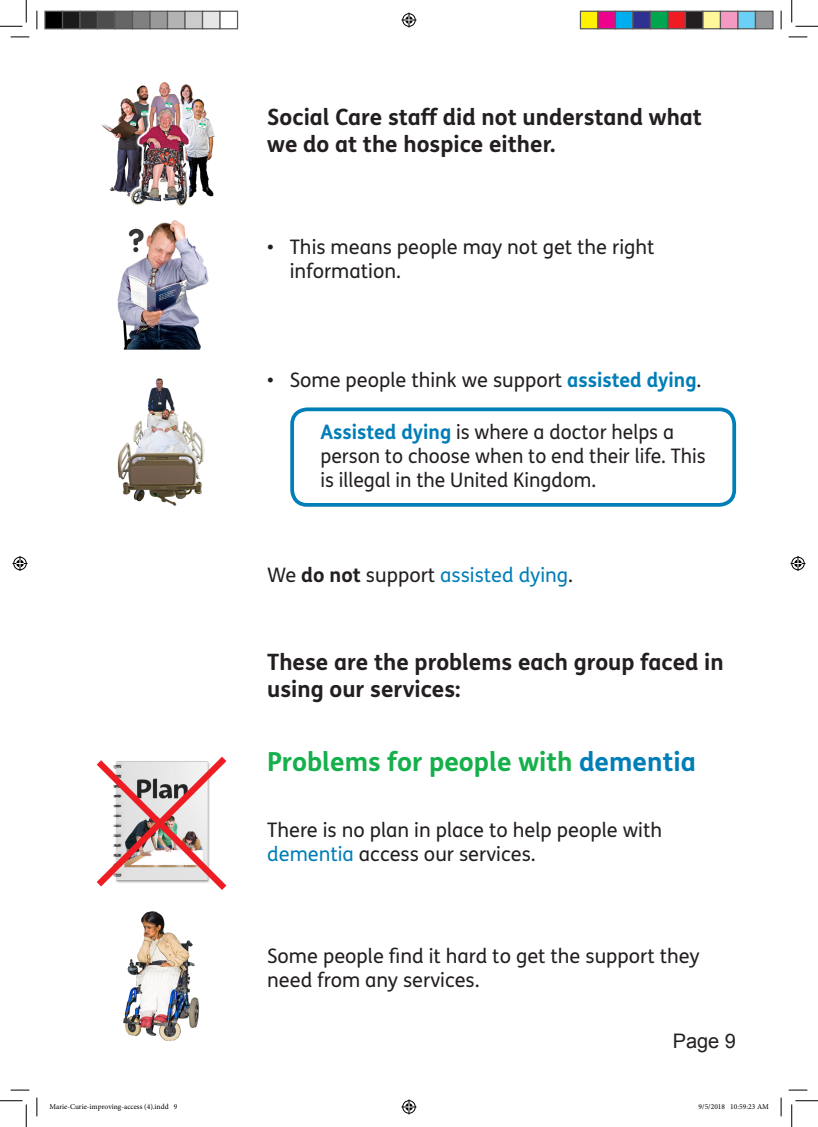
<style>
.page{position:relative;width:818px;height:1127px;background:#fff}
.page>*{position:absolute;margin:0;border:0;box-sizing:border-box;transform-origin:0 0}
.t1{font:700 26.25px "FS Me Pro";color:#15b04b}
.Bodytext{font:700 22.5px/27px "FS Me Pro";color:#231f20}
.Box_text_for_bullet{font:20px/24px "FS Me Pro";color:#231f20}
.Bodytext-2{font:20px/24px "FS Me Pro";color:#231f20}
.Bodytext-3{font:20px "FS Me Pro";color:#007eb7}
.t2{font:20px "Arial";color:#231f20}
.t3{font:7.5px "Minion Pro";color:#000}
.s1{font-weight:700;color:#007eb7}
.s2{color:#231f20}
.s3{font-weight:700;color:#231f20}
.s4{color:#007eb7}
</style>
<div class="page">
<img style="left:101px;top:82px;width:114px;height:124px">
<img style="left:117px;top:378px;width:88px;height:128px">
<img style="left:123px;top:911px;width:77px;height:130px">
<div style="left:290px;top:407px;width:446px;height:99px;border:4px solid #007eb7;border-radius:15px"></div>
<img style="left:117px;top:220px;width:92px;height:130px">
<svg style="left:96px;top:756px;width:131px;height:134px"></svg>
<svg style="left:11px;top:36px;width:18px;height:2px"></svg>
<svg style="left:788px;top:36px;width:19px;height:2px"></svg>
<svg style="left:11px;top:1089px;width:18px;height:1px"></svg>
<svg style="left:788px;top:1089px;width:19px;height:1px"></svg>
<svg style="left:36px;top:11px;width:2px;height:18px"></svg>
<svg style="left:36px;top:1097px;width:2px;height:18px"></svg>
<svg style="left:780px;top:11px;width:2px;height:18px"></svg>
<svg style="left:780px;top:1097px;width:2px;height:18px"></svg>
<svg style="left:0;top:0;width:27px;height:27px"></svg>
<svg style="left:0;top:1100px;width:27px;height:26px"></svg>
<svg style="left:791px;top:0;width:27px;height:27px"></svg>
<svg style="left:791px;top:1100px;width:27px;height:26px"></svg>
<svg style="left:401px;top:13px;width:15px;height:15px"></svg>
<svg style="left:401px;top:1099px;width:15px;height:15px"></svg>
<svg style="left:13px;top:556px;width:15px;height:15px"></svg>
<svg style="left:790px;top:556px;width:15px;height:15px"></svg>
<div style="left:45px;top:11px;width:18px;height:18px;background:#000"></div>
<div style="left:44px;top:11px;width:19px;height:18px;border:1px solid #595959"></div>
<div style="left:63px;top:11px;width:17px;height:18px;background:#1a1a1a"></div>
<div style="left:62px;top:11px;width:19px;height:18px;border:1px solid #595959"></div>
<div style="left:80px;top:11px;width:18px;height:18px;background:#333"></div>
<div style="left:79px;top:11px;width:19px;height:18px;border:1px solid #595959"></div>
<div style="left:98px;top:11px;width:17px;height:18px;background:#4d4d4d"></div>
<div style="left:97px;top:11px;width:19px;height:18px;border:1px solid #595959"></div>
<div style="left:115px;top:11px;width:18px;height:18px;background:#666"></div>
<div style="left:114px;top:11px;width:19px;height:18px;border:1px solid #595959"></div>
<div style="left:133px;top:11px;width:17px;height:18px;background:#808080"></div>
<div style="left:132px;top:11px;width:19px;height:18px;border:1px solid #595959"></div>
<div style="left:150px;top:11px;width:18px;height:18px;background:#999"></div>
<div style="left:149px;top:11px;width:19px;height:18px;border:1px solid #595959"></div>
<div style="left:168px;top:11px;width:17px;height:18px;background:#b3b3b3"></div>
<div style="left:167px;top:11px;width:19px;height:18px;border:1px solid #595959"></div>
<div style="left:185px;top:11px;width:18px;height:18px;background:#ccc"></div>
<div style="left:184px;top:11px;width:19px;height:18px;border:1px solid #595959"></div>
<div style="left:203px;top:11px;width:17px;height:18px;background:#e6e6e6"></div>
<div style="left:202px;top:11px;width:19px;height:18px;border:1px solid #595959"></div>
<div style="left:219px;top:11px;width:19px;height:18px;border:1px solid #595959"></div>
<div style="left:580px;top:11px;width:18px;height:18px;background:#fff101"></div>
<div style="left:580px;top:11px;width:18px;height:18px;border:1px solid #595959"></div>
<div style="left:598px;top:11px;width:17px;height:18px;background:#ed028c"></div>
<div style="left:597px;top:11px;width:19px;height:18px;border:1px solid #595959"></div>
<div style="left:615px;top:11px;width:18px;height:18px;background:#00aeef"></div>
<div style="left:615px;top:11px;width:18px;height:18px;border:1px solid #595959"></div>
<div style="left:633px;top:11px;width:17px;height:18px;background:#2e3092"></div>
<div style="left:632px;top:11px;width:19px;height:18px;border:1px solid #595959"></div>
<div style="left:650px;top:11px;width:18px;height:18px;background:#00a54f"></div>
<div style="left:650px;top:11px;width:18px;height:18px;border:1px solid #595959"></div>
<div style="left:668px;top:11px;width:17px;height:18px;background:#ee1d23"></div>
<div style="left:667px;top:11px;width:19px;height:18px;border:1px solid #595959"></div>
<div style="left:685px;top:11px;width:18px;height:18px;background:#231f20"></div>
<div style="left:685px;top:11px;width:18px;height:18px;border:1px solid #595959"></div>
<div style="left:703px;top:11px;width:17px;height:18px;background:#fff79a"></div>
<div style="left:702px;top:11px;width:19px;height:18px;border:1px solid #595959"></div>
<div style="left:720px;top:11px;width:18px;height:18px;background:#f499c2"></div>
<div style="left:720px;top:11px;width:18px;height:18px;border:1px solid #595959"></div>
<div style="left:738px;top:11px;width:17px;height:18px;background:#6bcff6"></div>
<div style="left:737px;top:11px;width:19px;height:18px;border:1px solid #595959"></div>
<div style="left:755px;top:11px;width:18px;height:18px;background:#939598"></div>
<div style="left:755px;top:11px;width:18px;height:18px;border:1px solid #595959"></div>
<p class="Bodytext" style="left:267px;top:102px;width:436px">Social Care staff did not understand what we do at the hospice either.</p>
<p class="Box_text_for_bullet" style="left:290px;top:234px;width:366px;text-indent:-22px">• This means people may not get the right information.</p>
<p class="Box_text_for_bullet" style="left:267px;top:367px;width:436px">• Some people think we support <span class="s1">assisted dying</span>.</p>
<p class="Box_text_for_bullet" style="left:320px;top:420px;width:387px"><span class="s1">Assisted dying</span> is where a doctor helps a person to choose when to end their life. This is illegal in the United Kingdom.</p>
<p class="Bodytext-3" style="left:267px;top:561px;width:307px"><span class="s2">We</span> <span class="s3">do not</span> <span class="s2">support</span> assisted dying<span class="s2">.</span></p>
<p class="Bodytext" style="left:267px;top:646px;width:458px">These are the problems each group faced in using our services:</p>
<h3 class="t1" style="left:267px;top:740px;width:430px">Problems for people with <span class="s4">dementia</span></h3>
<p class="Bodytext-2" style="left:267px;top:817px;width:396px">There is no plan in place to help people with <span class="s4">dementia</span> access our services.</p>
<p class="Bodytext-2" style="left:267px;top:943px;width:434px">Some people find it hard to get the support they need from any services.</p>
<p class="t2" style="left:673px;top:1027px;width:65px">Page 9</p>
<p class="t3" style="left:49px;top:1101px;width:129px">Marie-Curie-improving-access (4).indd 9</p>
<p class="t3" style="left:698px;top:1101px;width:72px">9/5/2018 10:59:23 AM</p>
</div>
